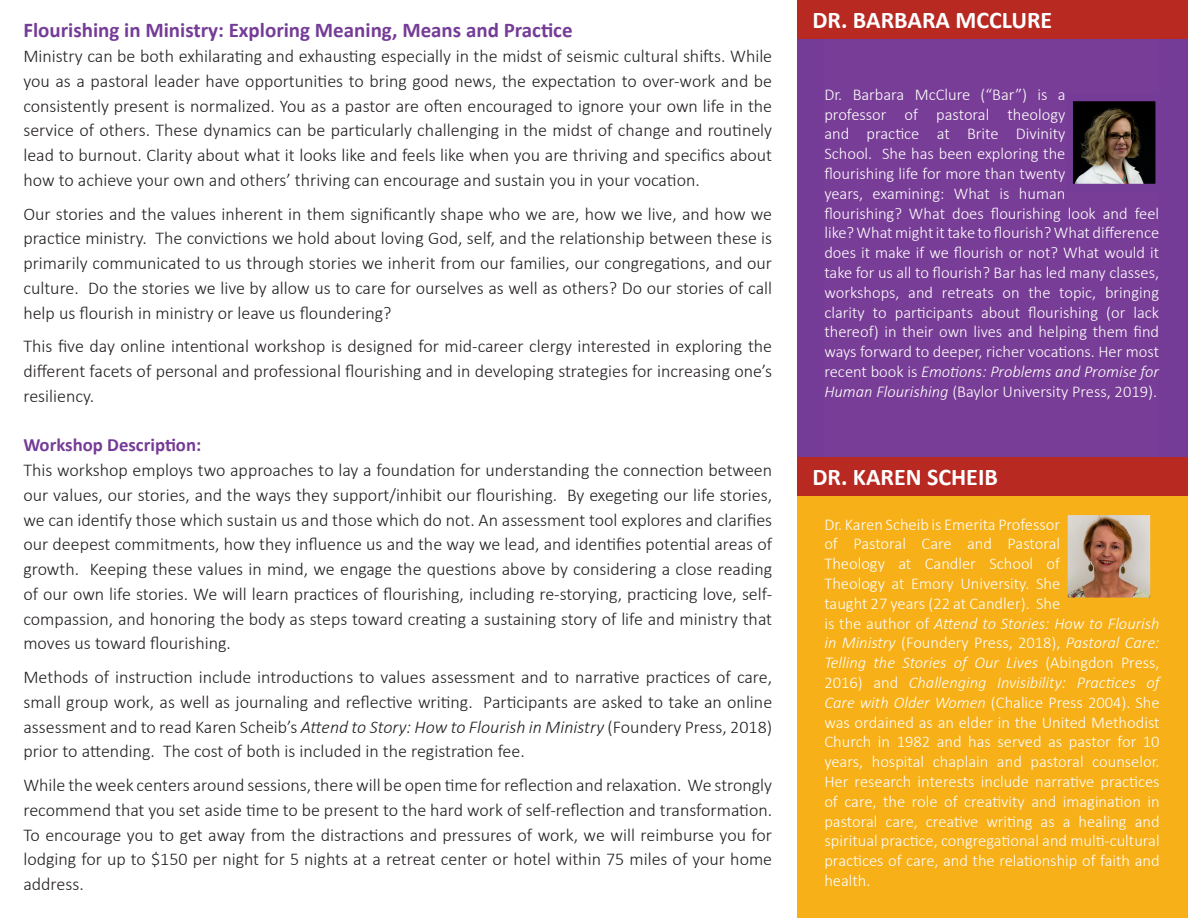
<style>
.page{position:relative;width:1188px;height:918px;background:#fff}
.page>*{position:absolute;margin:0;border:0;box-sizing:border-box;transform-origin:0 0}
.t1{font:700 24px "Calibri";color:#fff}
.t2{font:700 21px "Calibri";color:#753c97}
.t3{font:700 18.75px "Calibri";color:#753c97}
.t4{font:300 18px/24.8px "Calibri";color:#231f20;text-align:justify}
.t5{font:300 16.5px/19.8px "Calibri";color:#fff}
.s1{font-style:italic}
</style>
<div class="page">
<div style="left:797px;top:0;width:391px;height:459px;background:#753c97"></div>
<div style="left:797px;top:459px;width:391px;height:459px;background:#f8b018"></div>
<div style="left:797px;top:0;width:391px;height:38px;background:#b82922"></div>
<div style="left:797px;top:457px;width:391px;height:38px;background:#b82922"></div>
<img style="left:1074px;top:103px;width:80px;height:79px">
<div style="left:1065px;top:94px;width:98px;height:97px;border:8px solid #753c97"></div>
<img style="left:1069px;top:517px;width:80px;height:79px">
<div style="left:1060px;top:508px;width:98px;height:97px;border:8px solid #f8b018"></div>
<p class="t2" style="left:23px;top:16px;width:551px">Flourishing in Ministry: Exploring Meaning, Means and Practice</p>
<p class="t4" style="left:23px;top:44px;width:750px">Ministry can be both exhilarating and exhausting especially in the midst of seismic cultural shifts. While you as a pastoral leader have opportunities to bring good news, the expectation to over-work and be consistently present is normalized. You as a pastor are often encouraged to ignore your own life in the service of others. These dynamics can be particularly challenging in the midst of change and routinely lead to burnout. Clarity about what it looks like and feels like when you are thriving and specifics about how to achieve your own and others’ thriving can encourage and sustain you in your vocation.</p>
<p class="t4" style="left:23px;top:201px;width:750px">Our stories and the values inherent in them significantly shape who we are, how we live, and how we practice ministry. The convictions we hold about loving God, self, and the relationship between these is primarily communicated to us through stories we inherit from our families, our congregations, and our culture. Do the stories we live by allow us to care for ourselves as well as others? Do our stories of call help us flourish in ministry or leave us floundering?</p>
<p class="t4" style="left:23px;top:334px;width:750px">This five day online intentional workshop is designed for mid-career clergy interested in exploring the different facets of personal and professional flourishing and in developing strategies for increasing one’s resiliency.</p>
<p class="t3" style="left:23px;top:432px;width:179px">Workshop Description:</p>
<p class="t4" style="left:23px;top:458px;width:750px">This workshop employs two approaches to lay a foundation for understanding the connection between our values, our stories, and the ways they support/inhibit our flourishing. By exegeting our life stories, we can identify those which sustain us and those which do not. An assessment tool explores and clarifies our deepest commitments, how they influence us and the way we lead, and identifies potential areas of growth. Keeping these values in mind, we engage the questions above by considering a close reading of our own life stories. We will learn practices of flourishing, including re-storying, practicing love, self&shy;compassion, and honoring the body as steps toward creating a sustaining story of life and ministry that moves us toward flourishing.</p>
<p class="t4" style="left:23px;top:665px;width:750px">Methods of instruction include introductions to values assessment and to narrative practices of care, small group work, as well as journaling and reflective writing. Participants are asked to take an online assessment and to read Karen Scheib’s <span class="s1">Attend to Story: How to Flourish in Ministry</span> (Foundery Press, 2018) prior to attending. The cost of both is included in the registration fee.</p>
<p class="t4" style="left:23px;top:773px;width:750px">While the week centers around sessions, there will be open time for reflection and relaxation. We strongly recommend that you set aside time to be present to the hard work of self-reflection and transformation.<br>To encourage you to get away from the distractions and pressures of work, we will reimburse you for lodging for up to $150 per night for 5 nights at a retreat center or hotel within 75 miles of your home address.</p>
<p class="t1" style="left:812px;top:3px;width:241px">DR. BARBARA MCCLURE</p>
<p class="t5" style="left:824px;top:84px;width:336px">Dr. Barbara McClure (“Bar”) is a<br>professor of pastoral theology<br>and practice at Brite Divinity<br>School. She has been exploring the<br>flourishing life for more than twenty<br>years, examining: What is human<br>flourishing? What does flourishing look and feel like? What might it take to flourish? What difference does it make if we flourish or not? What would it take for us all to flourish? Bar has led many classes, workshops, and retreats on the topic, bringing clarity to participants about flourishing (or lack thereof) in their own lives and helping them find ways forward to deeper, richer vocations. Her most recent book is <span class="s1">Emotions: Problems and Promise for Human Flourishing</span> (Baylor University Press, 2019).</p>
<p class="t1" style="left:812px;top:460px;width:187px">DR. KAREN SCHEIB</p>
<p class="t5" style="left:824px;top:514px;width:337px">Dr. Karen Scheib is Emerita Professor<br>of Pastoral Care and Pastoral<br>Theology at Candler School of<br>Theology at Emory University. She<br>taught 27 years (22 at Candler). She<br>is the author of <span class="s1">Attend to Stories: How to Flourish in Ministry</span> (Foundery Press, 2018), <span class="s1">Pastoral Care:<br>Telling the Stories of Our Lives</span> (Abingdon Press, 2016) and <span class="s1">Challenging Invisibility: Practices of Care with Older Women</span> (Chalice Press 2004). She was ordained as an elder in the United Methodist Church in 1982 and has served as pastor for 10 years, hospital chaplain and pastoral counselor.<br>Her research interests include narrative practices of care, the role of creativity and imagination in pastoral care, creative writing as a healing and spiritual practice, congregational and multi-cultural practices of care, and the relationship of faith and health.</p>
</div>
